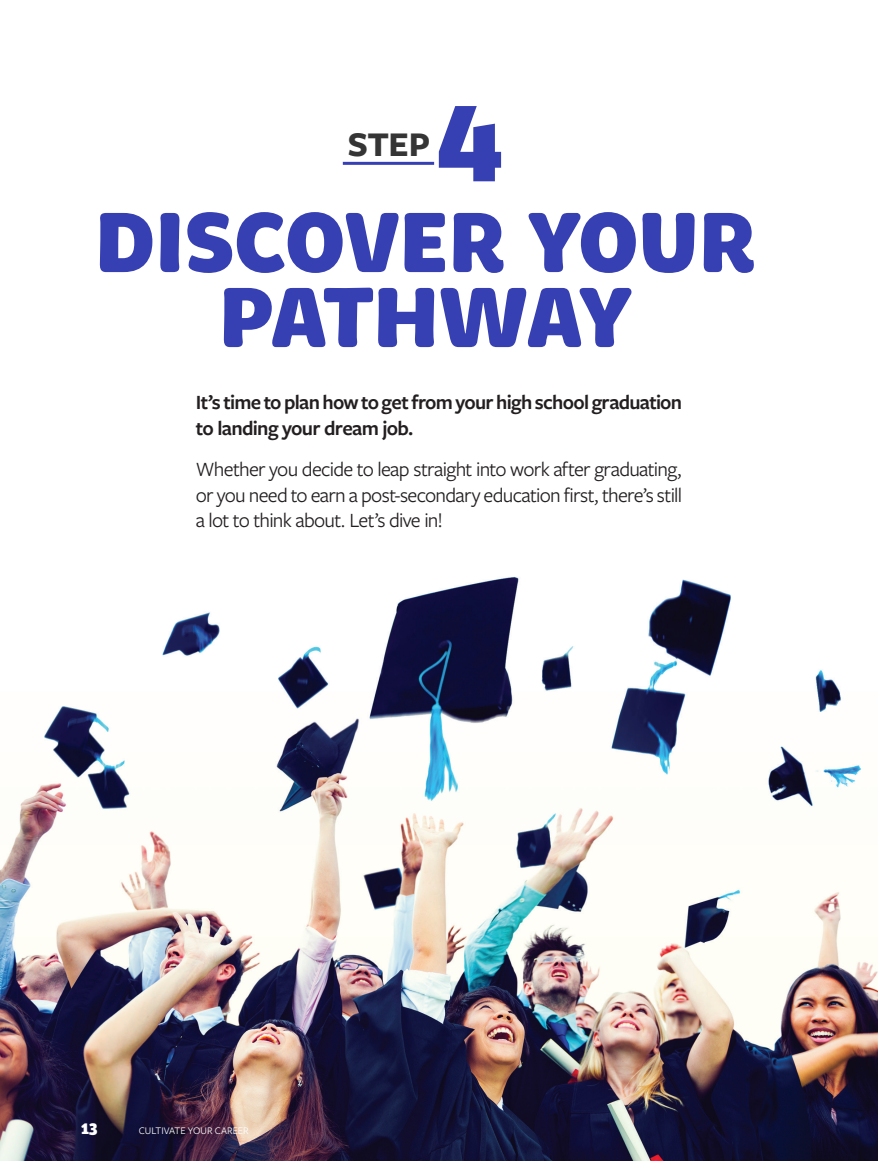
<style>
.page{position:relative;width:878px;height:1161px;background:#fff}
.page>*{position:absolute;margin:0;border:0;box-sizing:border-box;transform-origin:0 0}
.t1{font:900 108px "Unit Slab Pro";color:#3640b3}
.Heading_-_Bold{font:900 87px/75px "Brevia";letter-spacing:-.03em;color:#3640b3;text-align:center}
.t2{font:700 36px "Freight Sans Pro";color:#363536}
.Deck_Callout{font:21px/25.5px "Freight Sans Pro";letter-spacing:-.035em;color:#231f20;text-align:justify}
.Deck_Callout-2{font:600 21px/25.5px "Freight Sans Pro";letter-spacing:-.035em;color:#231f20}
.t3{font:900 16.5px "Unit Slab Pro";color:#fff}
.t4{font:10.5px "Freight Sans Pro";color:#fff}
</style>
<div class="page">
<img style="left:0;top:577px;width:878px;height:584px">
<hr style="left:343px;top:162px;width:91px;height:3px;background:#3640b3">
<p class="t2" style="left:348px;top:119px;width:84px">STEP</p>
<p class="t1" style="left:437px;top:57px;width:67px">4</p>
<p class="Heading_-_Bold" style="left:94px;top:205px;width:664px">DISCOVER YOUR<br>PATHWAY</p>
<p class="Deck_Callout-2" style="left:196px;top:389px;width:488px">It’s time to plan how to get from your high school graduation to landing your dream job.</p>
<p class="Deck_Callout" style="left:196px;top:456px;width:487px">Whether you decide to leap straight into work after graduating, or you need to earn a post-secondary education first, there’s still a lot to think about. Let’s dive in!</p>
<p class="t3" style="left:81px;top:1116px;width:18px">13</p>
<p class="t4" style="left:139px;top:1124px;width:112px">CULTIVATE YOUR CAREER</p>
</div>
